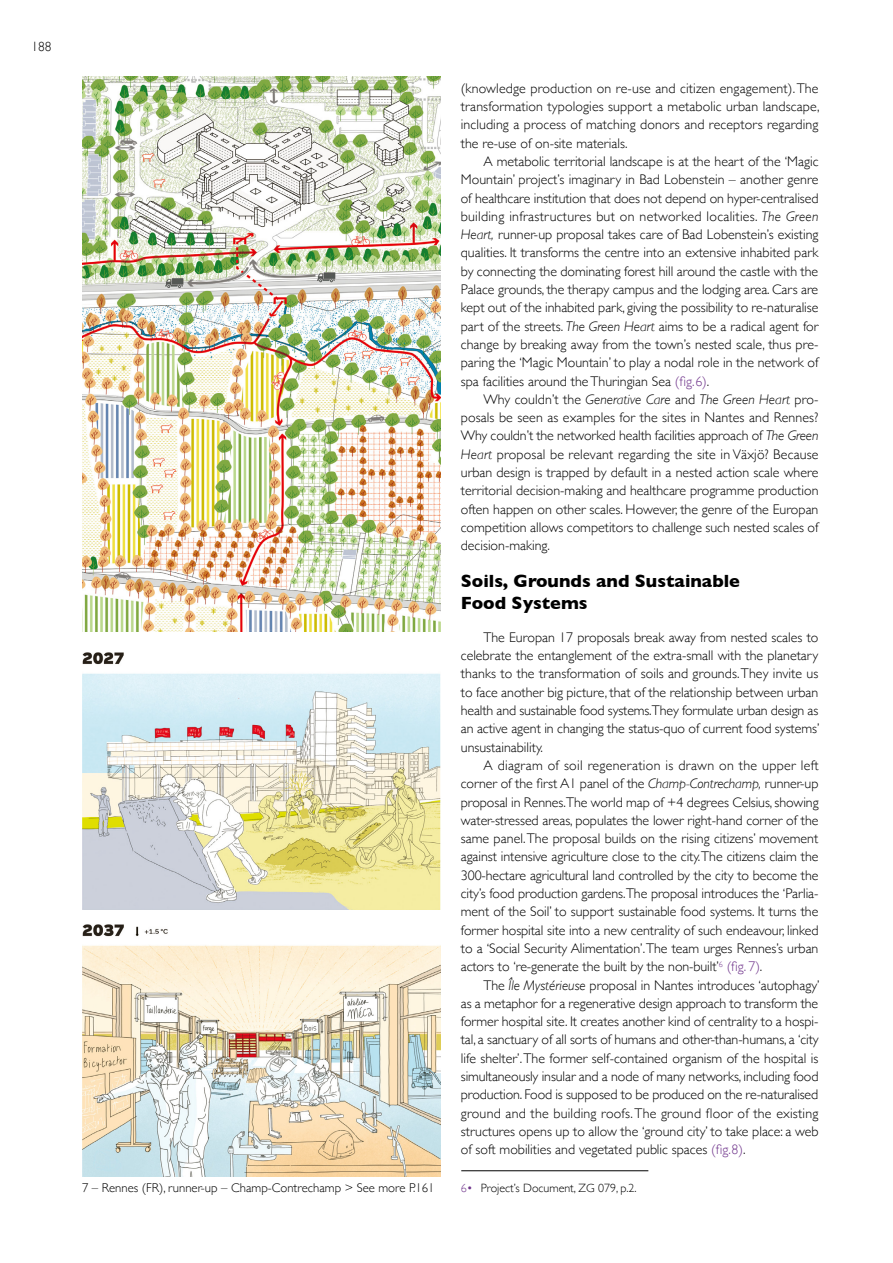
<style>
.page{position:relative;width:893px;height:1263px;background:#fff}
.page>*{position:absolute;margin:0;border:0;box-sizing:border-box;transform-origin:0 0}
.t1{font:700 18px/22.5px "Gill Sans";color:#000}
.t2{font:300 13.95px/18.3px "Gill Sans";color:#000;text-align:justify}
.t3{font:300 13.5px "Gill Sans";color:#000}
.t4{font:300 12.75px "Gill Sans";color:#000}
.t5{font:300 12px "Gill Sans";color:#000}
.s1{font-style:italic}
.s2{color:#6f348b}
</style>
<div class="page">
<hr style="left:461px;top:1170px;width:187px;height:1px;background:#000">
<img style="left:83px;top:924px;width:357px;height:252px">
<img style="left:83px;top:652px;width:357px;height:258px">
<img style="left:82px;top:76px;width:358px;height:555px">
<p class="t3" style="left:31px;top:36px;width:22px">188</p>
<p class="t4" style="left:82px;top:1177px;width:354px">7 – Rennes (FR), runner-up – Champ-Contrechamp &gt; See more P.161</p>
<p class="t2" style="left:461px;top:78px;width:360px">(knowledge production on re-use and citizen engagement). The transformation typologies support a metabolic urban landscape, including a process of matching donors and receptors regarding the re-use of on-site materials.</p>
<p class="t2" style="left:461px;top:152px;width:359px;text-indent:23px">A metabolic territorial landscape is at the heart of the ʻMagic Mountain’ project’s imaginary in Bad Lobenstein – -another genre of healthcare institution that does not depend on hyper-centralised building infrastructures but on networked localities. <span class="s1">The Green Heart,</span> runner-up proposal takes care of Bad Lobenstein’s existing qualities. It transforms the centre into an extensive inhabited park by connecting the dominating forest hill around the castle with the Palace grounds, the therapy campus and the lodging area. Cars are kept out of the inhabited park, giving the possibility to re-naturalise part of the streets. <span class="s1">The Green Heart</span> aims to be a radical agent for change by breaking away from the town’s nested scale, thus pre&shy;paring the ʻMagic Mountain’ to play a nodal role in the network of spa facilities around the Thuringian Sea <span class="s2">(fig.6)</span>.</p>
<p class="t2" style="left:461px;top:389px;width:359px;text-indent:23px">Why couldn’t the <span class="s1">Generative Care</span> and <span class="s1">The Green Heart</span> pro&shy;posals be seen as examples for the sites in Nantes and Rennes?<br>Why couldn’t the networked health facilities approach of <span class="s1">The Green Heart</span> proposal be relevant regarding the site in Växjö? Because urban design is trapped by default in a nested action scale where territorial decision-making and healthcare programme production often happen on other scales. However, the genre of the Europan competition allows competitors to challenge such nested scales of decision-making.</p>
<p class="t1" style="left:461px;top:569px;width:281px">Soils, Grounds and Sustainable<br>Food Systems</p>
<p class="t2" style="left:461px;top:627px;width:360px;text-indent:23px">The Europan 17 proposals break away from nested scales to celebrate the entanglement of the extra-small with the planetary thanks to the transformation of soils and grounds. They invite us to face another big picture, that of the relationship between urban health and sustainable food systems.They formulate urban design as an active agent in changing the status-quo of current food systems’ unsustainability.</p>
<p class="t2" style="left:461px;top:755px;width:359px;text-indent:23px">A diagram of soil regeneration is drawn on the upper left corner of the first A1 panel of the <span class="s1">Champ-Contrechamp,</span> runner-up proposal in Rennes.The world map of +4 degrees Celsius, showing water-stressed areas, populates the lower right-hand corner of the same panel. The proposal builds on the rising citizens’ movement against intensive agriculture close to the city. The citizens claim the 300-hectare agricultural land controlled by the city to become the city’s food production gardens.The proposal introduces the ʻParlia&shy;ment of the Soil’ to support sustainable food systems. It turns the former hospital site into a new centrality of such endeavour, linked to a ʻSocial Security Alimentation’. The team urges Rennes’s urban actors to ʻre-generate the built by the non-built’<sup>6</sup> <span class="s2">(fig. 7)</span>.</p>
<p class="t2" style="left:461px;top:975px;width:360px;text-indent:23px">The <span class="s1">Île Mystérieuse</span> proposal in Nantes introduces ʻautophagy’ as a metaphor for a regenerative design approach to transform the former hospital site. It creates another kind of centrality to a hospi&shy;tal, a sanctuary of all sorts of humans and other-than-humans, a ʻcity life shelter’. The former self-contained organism of the hospital is simultaneously insular and a node of many networks, including food production. Food is supposed to be produced on the re-naturalised ground and the building roofs. The ground floor of the existing structures opens up to allow the ʻground city’ to take place: a web of soft mobilities and vegetated public spaces <span class="s2">(fig.8)</span>.</p>
<p class="t5" style="left:461px;top:1178px;width:177px"><span class="s2">6•</span> Project’s Document, ZG 079, p.2.</p>
</div>
